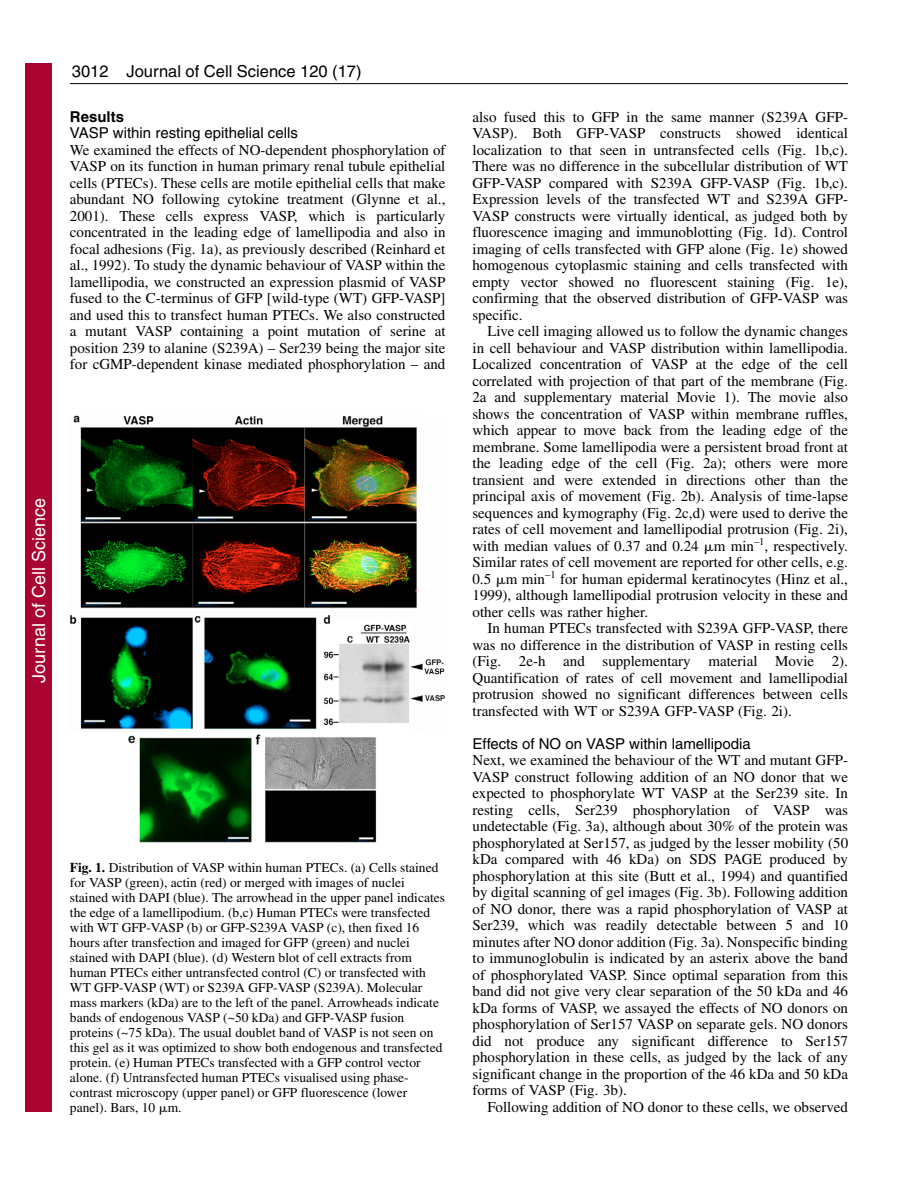
<style>
.page{position:relative;width:918px;height:1188px;background:#fff}
.page>*{position:absolute;margin:0;border:0;box-sizing:border-box;transform-origin:0 0}
.t1{font:18px "Helvetica";color:#fff}
.t2{font:16.5px "Helvetica";color:#000}
.t3{font:15px/16.5px "Times";color:#000;text-align:justify}
.t4{font:15px "Helvetica";color:#000}
.t5{font:700 15px "Helvetica";color:#000}
.t6{font:13.5px/15px "Times";color:#000}
.s1{font-weight:700}
.s2{font-family:"Mathematical Pi One"}
</style>
<div class="page">
<hr style="left:70px;top:83px;width:778px;height:1px;background:#000">
<img style="left:70px;top:415px;width:375px;height:428px">
<div style="left:26px;top:64px;width:26px;height:1048px;background:#a90332"></div>
<p class="t2" style="left:127px;top:65px;width:237px">Journal of Cell Science 120 (17)</p>
<p class="t2" style="left:72px;top:65px;width:38px">3012</p>
<p class="t5" style="left:70px;top:111px;width:56px">Results</p>
<p class="t4" style="left:70px;top:127px;width:229px">VASP within resting epithelial cells</p>
<p class="t3" style="left:70px;top:143px;width:377px">We examined the effects of NO-dependent phosphorylation of VASP on its function in human primary renal tubule epithelial cells (PTECs). These cells are motile epithelial cells that make abundant NO following cytokine treatment (Glynne et al., 2001). These cells express VASP, which is particularly concentrated in the leading edge of lamellipodia and also in focal adhesions (Fig. 1a), as previously described (Reinhard et al., 1992). To study the dynamic behaviour of VASP within the lamellipodia, we constructed an expression plasmid of VASP fused to the C-terminus of GFP [wild-type (WT) GFP-VASP] and used this to transfect human PTECs. We also constructed a mutant VASP containing a point mutation of serine at position 239 to alanine (S239A) – Ser239 being the major site for cGMP-dependent kinase mediated phosphorylation – and</p>
<p class="t1" style="left:28px;top:683px;width:186px;rotate:-90deg">Journal of Cell Science</p>
<p class="t6" style="left:70px;top:861px;width:377px"><span class="s1">Fig. 1.</span> Distribution of VASP within human PTECs. (a) Cells stained for VASP (green), actin (red) or merged with images of nuclei stained with DAPI (blue). The arrowhead in the upper panel indicates the edge of a lamellipodium. (b,c) Human PTECs were transfected with WT GFP-VASP (b) or GFP-S239A VASP (c), then fixed 16 hours after transfection and imaged for GFP (green) and nuclei stained with DAPI (blue). (d) Western blot of cell extracts from human PTECs either untransfected control (C) or transfected with WT GFP-VASP (WT) or S239A GFP-VASP (S239A). Molecular mass markers (kDa) are to the left of the panel. Arrowheads indicate bands of endogenous VASP (~50 kDa) and GFP-VASP fusion proteins (~75 kDa). The usual doublet band of VASP is not seen on this gel as it was optimized to show both endogenous and transfected protein. (e) Human PTECs transfected with a GFP control vector alone. (f) Untransfected human PTECs visualised using phase&shy;contrast microscopy (upper panel) or GFP fluorescence (lower panel). Bars, 10 <span class="s2">-</span>m.</p>
<p class="t3" style="left:472px;top:110px;width:377px">also fused this to GFP in the same manner (S239A GFP-VASP). Both GFP-VASP constructs showed identical localization to that seen in untransfected cells (Fig. 1b,c).<br>There was no difference in the subcellular distribution of WT GFP-VASP compared with S239A GFP-VASP (Fig. 1b,c).<br>Expression levels of the transfected WT and S239A GFP-VASP constructs were virtually identical, as judged both by fluorescence imaging and immunoblotting (Fig. 1d). Control imaging of cells transfected with GFP alone (Fig. 1e) showed homogenous cytoplasmic staining and cells transfected with empty vector showed no fluorescent staining (Fig. 1e), confirming that the observed distribution of GFP-VASP was specific.</p>
<p class="t3" style="left:472px;top:324px;width:377px;text-indent:15px">Live cell imaging allowed us to follow the dynamic changes in cell behaviour and VASP distribution within lamellipodia.<br>Localized concentration of VASP at the edge of the cell correlated with projection of that part of the membrane (Fig.<br>2a and supplementary material Movie 1). The movie also shows the concentration of VASP within membrane ruffles, which appear to move back from the leading edge of the membrane. Some lamellipodia were a persistent broad front at the leading edge of the cell (Fig. 2a); others were more transient and were extended in directions other than the principal axis of movement (Fig. 2b). Analysis of time-lapse sequences and kymography (Fig. 2c,d) were used to derive the rates of cell movement and lamellipodial protrusion (Fig. 2i), with median values of 0.37 and 0.24 <span class="s2">-</span>m min<sup>–1</sup>, respectively.<br>Similar rates of cell movement are reported for other cells, e.g.<br>0.5 <span class="s2">-</span>m min<sup>–1</sup> for human epidermal keratinocytes (Hinz et al., 1999), although lamellipodial protrusion velocity in these and other cells was rather higher.</p>
<p class="t3" style="left:473px;top:621px;width:377px;text-indent:15px">In human PTECs transfected with S239A GFP-VASP, there was no difference in the distribution of VASP in resting cells (Fig. 2e-h and supplementary material Movie 2).<br>Quantification of rates of cell movement and lamellipodial protrusion showed no significant differences between cells transfected with WT or S239A GFP-VASP (Fig. 2i).</p>
<p class="t4" style="left:473px;top:738px;width:280px">Effects of NO on VASP within lamellipodia</p>
<p class="t3" style="left:473px;top:753px;width:377px">Next, we examined the behaviour of the WT and mutant GFP-VASP construct following addition of an NO donor that we expected to phosphorylate WT VASP at the Ser239 site. In resting cells, Ser239 phosphorylation of VASP was undetectable (Fig. 3a), although about 30% of the protein was phosphorylated at Ser157, as judged by the lesser mobility (50 kDa compared with 46 kDa) on SDS PAGE produced by phosphorylation at this site (Butt et al., 1994) and quantified by digital scanning of gel images (Fig. 3b). Following addition of NO donor, there was a rapid phosphorylation of VASP at Ser239, which was readily detectable between 5 and 10 minutes after NO donor addition (Fig. 3a). Nonspecific binding to immunoglobulin is indicated by an asterix above the band of phosphorylated VASP. Since optimal separation from this band did not give very clear separation of the 50 kDa and 46 kDa forms of VASP, we assayed the effects of NO donors on phosphorylation of Ser157 VASP on separate gels. NO donors did not produce any significant difference to Ser157 phosphorylation in these cells, as judged by the lack of any significant change in the proportion of the 46 kDa and 50 kDa forms of VASP (Fig. 3b).</p>
<p class="t3" style="left:488px;top:1100px;width:362px">Following addition of NO donor to these cells, we observed</p>
</div>
